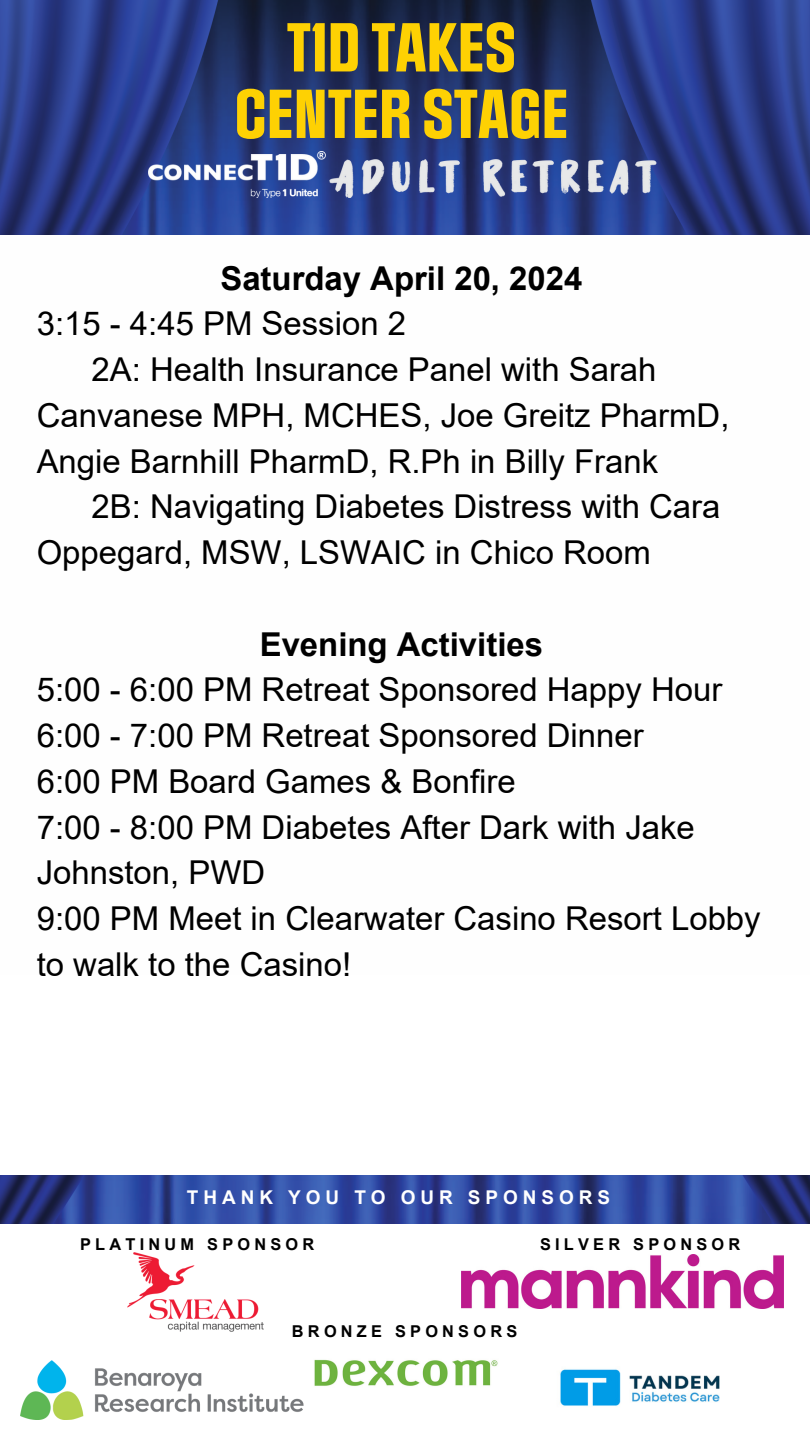
<style>
.page{position:relative;width:810px;height:1440px;background:#fff}
.page>*{position:absolute;margin:0;border:0;box-sizing:border-box;transform-origin:0 0}
.t1{font:700 58.3px/66.5px "Social Gothic";color:#fed103;text-align:center}
.t2{font:32.9px/45.8px "Arial";color:#000}
.t3{font:700 32.9px "Arial";color:#000}
.t4{font:700 19px "Arial";letter-spacing:.26em;color:#fff}
.t5{font:700 16.3px "Arial";letter-spacing:.26em;color:#000}
.s1{font-weight:700}
</style>
<div class="page">
<img style="left:0;top:0;width:810px;height:235px">
<img style="left:149px;top:151px;width:511px;height:47px">
<img style="left:0;top:1175px;width:810px;height:49px">
<img style="left:462px;top:1255px;width:321px;height:53px">
<img style="left:560px;top:1369px;width:160px;height:37px">
<img style="left:314px;top:1359px;width:184px;height:27px">
<img style="left:21px;top:1361px;width:283px;height:59px">
<img style="left:127px;top:1252px;width:137px;height:80px">
<p class="t1" style="left:234px;top:17px;width:336px">T1D TAKES<br>CENTER STAGE</p>
<h2 class="t3" style="left:220px;top:260px;width:364px">Saturday April 20, 2024</h2>
<h2 class="t2" style="left:37px;top:301px;width:371px">3:15 - 4:45 PM Session 2</h2>
<h2 class="t2" style="left:92px;top:347px;width:567px">2A: Health Insurance Panel with Sarah</h2>
<h2 class="t2" style="left:37px;top:392px;width:694px">Canvanese MPH, MCHES, Joe Greitz PharmD,</h2>
<h2 class="t2" style="left:37px;top:438px;width:623px">Angie Barnhill PharmD, R.Ph in Billy Frank</h2>
<h2 class="t2" style="left:92px;top:484px;width:630px">2B: Navigating Diabetes Distress with Cara</h2>
<h2 class="t2" style="left:37px;top:530px;width:616px">Oppegard, MSW, LSWAIC in Chico Room</h2>
<h2 class="t2" style="left:37px;top:621px;width:726px;text-indent:223px"><span class="s1">Evening Activities<br></span>5:00 - 6:00 PM Retreat Sponsored Happy Hour<br>6:00 - 7:00 PM Retreat Sponsored Dinner<br>6:00 PM Board Games &amp; Bonfire<br>7:00 - 8:00 PM Diabetes After Dark with Jake<br>Johnston, PWD<br>9:00 PM Meet in Clearwater Casino Resort Lobby to walk to the Casino!</h2>
<p class="t4" style="left:187px;top:1187px;width:424px">THANK YOU TO OUR SPONSORS</p>
<p class="t5" style="left:80px;top:1235px;width:236px">PLATINUM SPONSOR</p>
<p class="t5" style="left:540px;top:1235px;width:202px">SILVER SPONSOR</p>
<h3 class="t5" style="left:292px;top:1322px;width:227px">BRONZE SPONSORS</h3>
</div>
